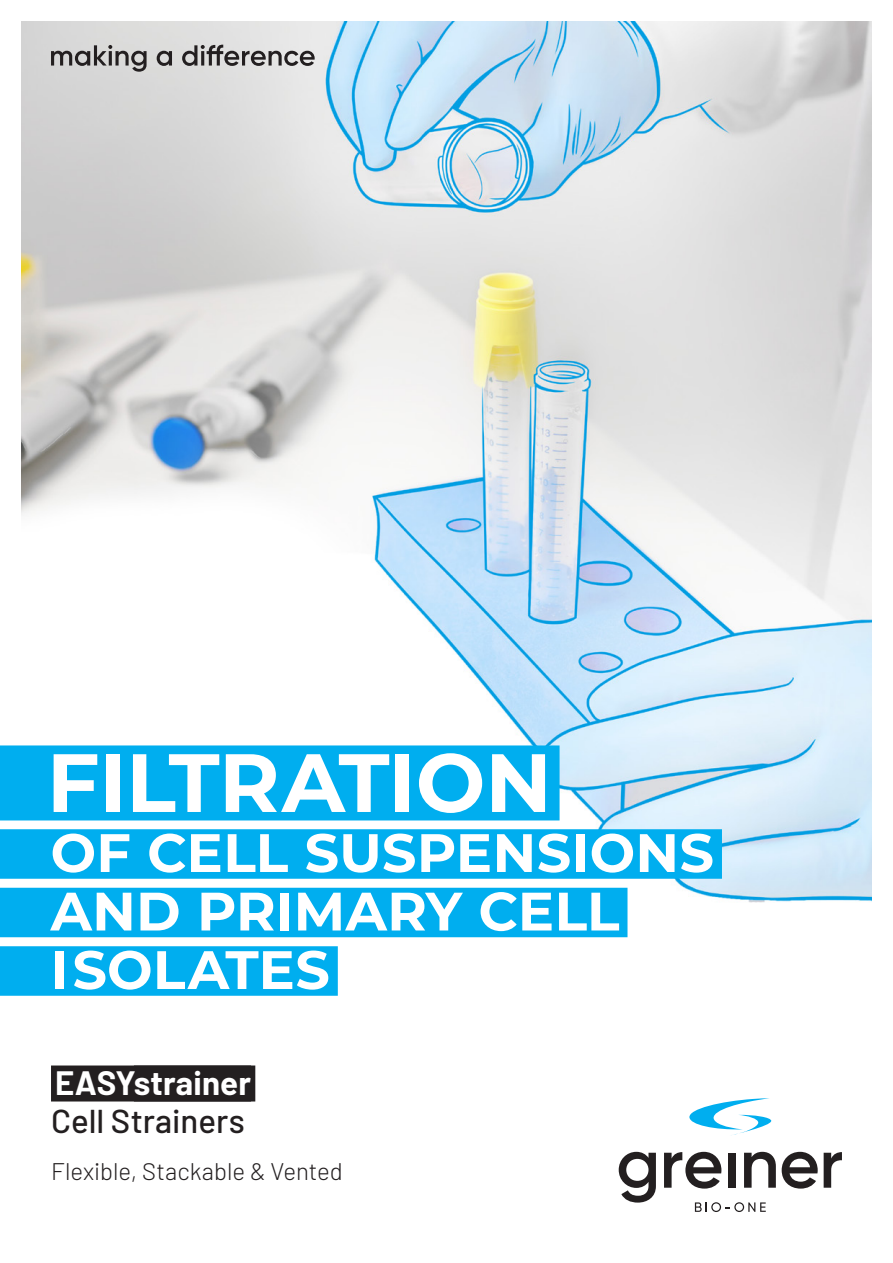
<style>
.page{position:relative;width:893px;height:1263px;background:#fff}
.page>*{position:absolute;margin:0;border:0;box-sizing:border-box;transform-origin:0 0}
.Title_Slogan____left{font:700 82.5px "Montserrat";letter-spacing:-.005em;color:#fff}
.Title_slogan____left{font:700 54px "Montserrat";letter-spacing:.005em;color:#fff}
.Title_Product_name_L{font:500 33px "Barlow";color:#231f20}
.Title_Product_brand{font:700 33px "Barlow";letter-spacing:.005em;color:#fff}
.Title_Lead_text{font:300 24px "Barlow";color:#231f20}
</style>
<div class="page">
<img style="left:21px;top:21px;width:851px;height:893px">
<svg style="left:695px;top:1202px;width:71px;height:10px"></svg>
<svg style="left:689px;top:1098px;width:82px;height:37px"></svg>
<svg style="left:619px;top:1152px;width:37px;height:50px"></svg>
<svg style="left:664px;top:1152px;width:57px;height:36px"></svg>
<div style="left:728px;top:1153px;width:8px;height:35px;background:#231f20"></div>
<svg style="left:744px;top:1152px;width:32px;height:36px"></svg>
<svg style="left:782px;top:1152px;width:36px;height:36px"></svg>
<svg style="left:824px;top:1152px;width:18px;height:36px"></svg>
<svg style="left:51px;top:45px;width:96px;height:27px;background:#a3a2a2"></svg>
<svg style="left:157px;top:51px;width:15px;height:15px"></svg>
<svg style="left:182px;top:44px;width:133px;height:22px;background:#9f9d9d"></svg>
<div style="left:51px;top:1065px;width:204px;height:36px;background:#231f20"></div>
<div style="left:0;top:745px;width:560px;height:75px;background:#00aeef"></div>
<div style="left:0;top:829px;width:722px;height:50px;background:#00aeef"></div>
<div style="left:0;top:888px;width:627px;height:49px;background:#00aeef"></div>
<div style="left:0;top:946px;width:338px;height:50px;background:#00aeef"></div>
<p class="Title_Slogan____left" style="left:47px;top:723px;width:507px">FILTRATION</p>
<p class="Title_slogan____left" style="left:51px;top:814px;width:665px">OF CELL SUSPENSIONS</p>
<p class="Title_slogan____left" style="left:51px;top:872px;width:570px">AND PRIMARY CELL</p>
<p class="Title_slogan____left" style="left:51px;top:931px;width:281px">ISOLATES</p>
<p class="Title_Product_brand" style="left:55px;top:1059px;width:197px">EASYstrainer</p>
<p class="Title_Product_name_L" style="left:51px;top:1097px;width:195px">Cell Strainers</p>
<p class="Title_Lead_text" style="left:51px;top:1154px;width:293px">Flexible, Stackable &amp; Vented</p>
</div>
